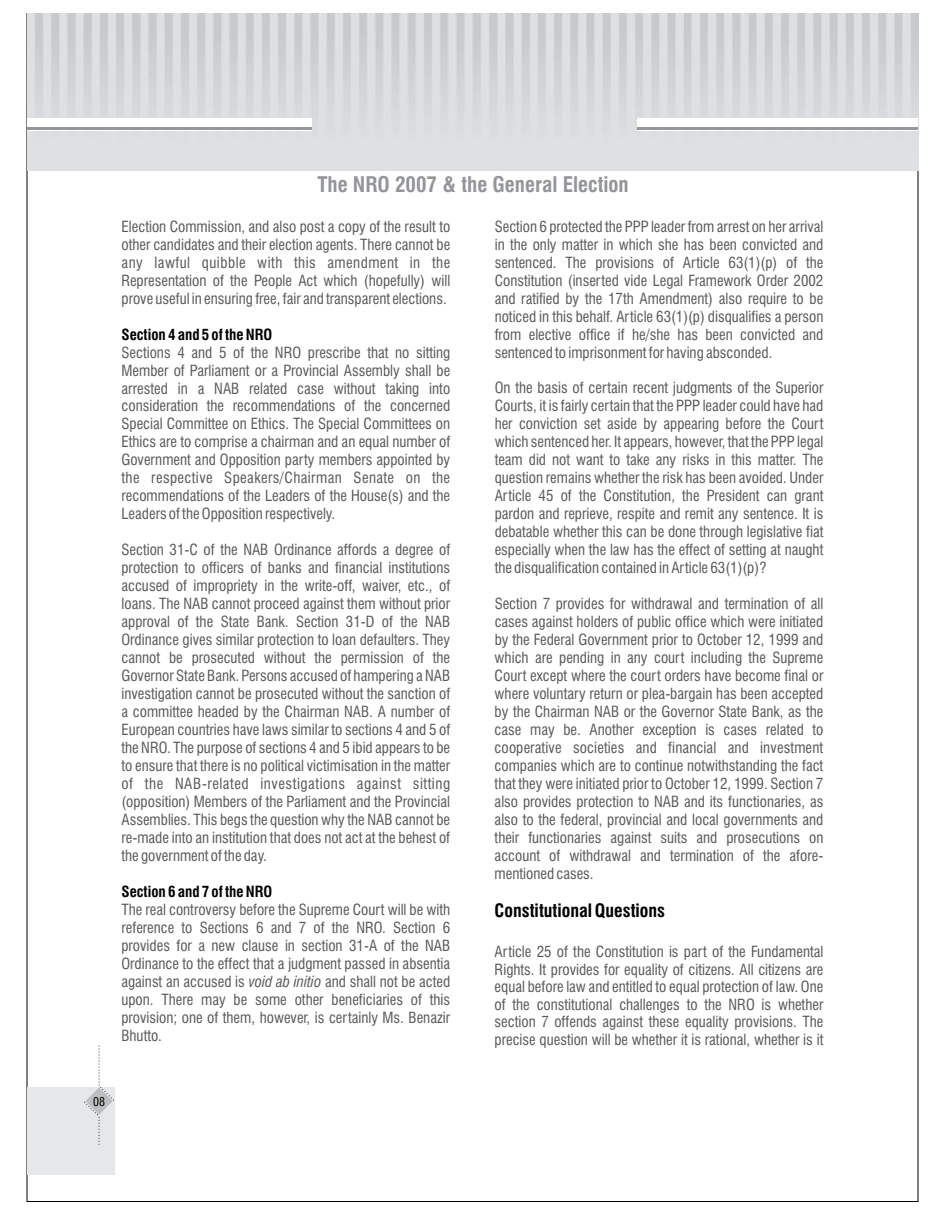
<style>
.page{position:relative;width:945px;height:1215px;background:#fff}
.page>*{position:absolute;margin:0;border:0;box-sizing:border-box;transform-origin:0 0}
.t1{font:700 condensed 21px "Swiss 721 BT";color:#939598}
.t2{font:700 condensed 18px "Swiss 721 BT";color:#000}
.t3{font:condensed 15px/18px "Swiss 721 BT";color:#58595b;text-align:justify}
.t4{font:700 condensed 15px "Swiss 721 BT";color:#000}
.t5{font:condensed 12px "Swiss 721 BT";color:#000}
.s1{font-style:italic}
</style>
<div class="page">
<div style="left:27px;top:1087px;width:87px;height:88px;background:#e6e7e8"></div>
<svg style="left:84px;top:1045px;width:31px;height:101px"></svg>
<img style="left:27px;top:13px;width:891px;height:158px">
<div style="left:27px;top:118px;width:284px;height:12px;background:#fff"></div>
<hr style="left:27px;top:128px;width:284px;height:2px;background:#939598">
<div style="left:637px;top:118px;width:281px;height:12px;background:#fff"></div>
<hr style="left:637px;top:128px;width:281px;height:2px;background:#939598">
<h1 class="t1" style="left:317px;top:176px;width:313px">The NRO 2007 &amp; the General Election</h1>
<p class="t3" style="left:122px;top:219px;width:330px">Election Commission, and also post a copy of the result to other candidates and their election agents. There cannot be any lawful quibble with this amendment in the Representation of the People Act which (hopefully) will prove useful in ensuring free, fair and transparent elections.</p>
<p class="t3" style="left:122px;top:345px;width:330px">Sections 4 and 5 of the NRO prescribe that no sitting Member of Parliament or a Provincial Assembly shall be arrested in a NAB related case without taking into consideration the recommendations of the concerned Special Committee on Ethics. The Special Committees on Ethics are to comprise a chairman and an equal number of Government and Opposition party members appointed by the respective Speakers/Chairman Senate on the recommendations of the Leaders of the House(s) and the Leaders of the Opposition respectively.</p>
<p class="t3" style="left:121px;top:542px;width:330px">Section 31-C of the NAB Ordinance affords a degree of protection to officers of banks and financial institutions accused of impropriety in the write-off, waiver, etc., of loans. The NAB cannot proceed against them without prior approval of the State Bank. Section 31-D of the NAB Ordinance gives similar protection to loan defaulters. They cannot be prosecuted without the permission of the Governor State Bank. Persons accused of hampering a NAB investigation cannot be prosecuted without the sanction of a committee headed by the Chairman NAB. A number of European countries have laws similar to sections 4 and 5 of the NRO. The purpose of sections 4 and 5 ibid appears to be to ensure that there is no political victimisation in the matter of the NAB-related investigations against sitting (opposition) Members of the Parliament and the Provincial Assemblies. This begs the question why the NAB cannot be re-made into an institution that does not act at the behest of the government of the day.</p>
<p class="t3" style="left:121px;top:902px;width:330px">The real controversy before the Supreme Court will be with reference to Sections 6 and 7 of the NRO. Section 6 provides for a new clause in section 31-A of the NAB Ordinance to the effect that a judgment passed in absentia against an accused is <span class="s1">void ab initio</span> and shall not be acted upon. There may be some other beneficiaries of this provision; one of them, however, is certainly Ms. Benazir Bhutto.</p>
<p class="t4" style="left:121px;top:328px;width:152px">Section 4 and 5 of the NRO</p>
<p class="t4" style="left:121px;top:886px;width:152px">Section 6 and 7 of the NRO</p>
<p class="t3" style="left:495px;top:219px;width:330px">Section 6 protected the PPP leader from arrest on her arrival in the only matter in which she has been convicted and sentenced. The provisions of Article 63(1)(p) of the Constitution (inserted vide Legal Framework Order 2002 and ratified by the 17th Amendment) also require to be noticed in this behalf. Article 63(1)(p) disqualifies a person from elective office if he/she has been convicted and sentenced to imprisonment for having absconded.</p>
<p class="t3" style="left:495px;top:381px;width:330px">On the basis of certain recent judgments of the Superior Courts, it is fairly certain that the PPP leader could have had her conviction set aside by appearing before the Court which sentenced her. It appears, however, that the PPP legal team did not want to take any risks in this matter. The question remains whether the risk has been avoided. Under Article 45 of the Constitution, the President can grant pardon and reprieve, respite and remit any sentence. It is debatable whether this can be done through legislative fiat especially when the law has the effect of setting at naught the disqualification contained in Article 63(1)(p)?</p>
<p class="t3" style="left:495px;top:596px;width:330px">Section 7 provides for withdrawal and termination of all cases against holders of public office which were initiated by the Federal Government prior to October 12, 1999 and which are pending in any court including the Supreme Court except where the court orders have become final or where voluntary return or plea-bargain has been accepted by the Chairman NAB or the Governor State Bank, as the case may be. Another exception is cases related to cooperative societies and financial and investment companies which are to continue notwithstanding the fact that they were initiated prior to October 12, 1999. Section 7 also provides protection to NAB and its functionaries, as also to the federal, provincial and local governments and their functionaries against suits and prosecutions on account of withdrawal and termination of the afore&shy;mentioned cases.</p>
<p class="t2" style="left:495px;top:904px;width:172px">Constitutional Questions</p>
<p class="t3" style="left:495px;top:944px;width:330px">Article 25 of the Constitution is part of the Fundamental Rights. It provides for equality of citizens. All citizens are equal before law and entitled to equal protection of law. One of the constitutional challenges to the NRO is whether section 7 offends against these equality provisions. The precise question will be whether it is rational, whether is it</p>
<p class="t5" style="left:93px;top:1096px;width:13px">08</p>
</div>
